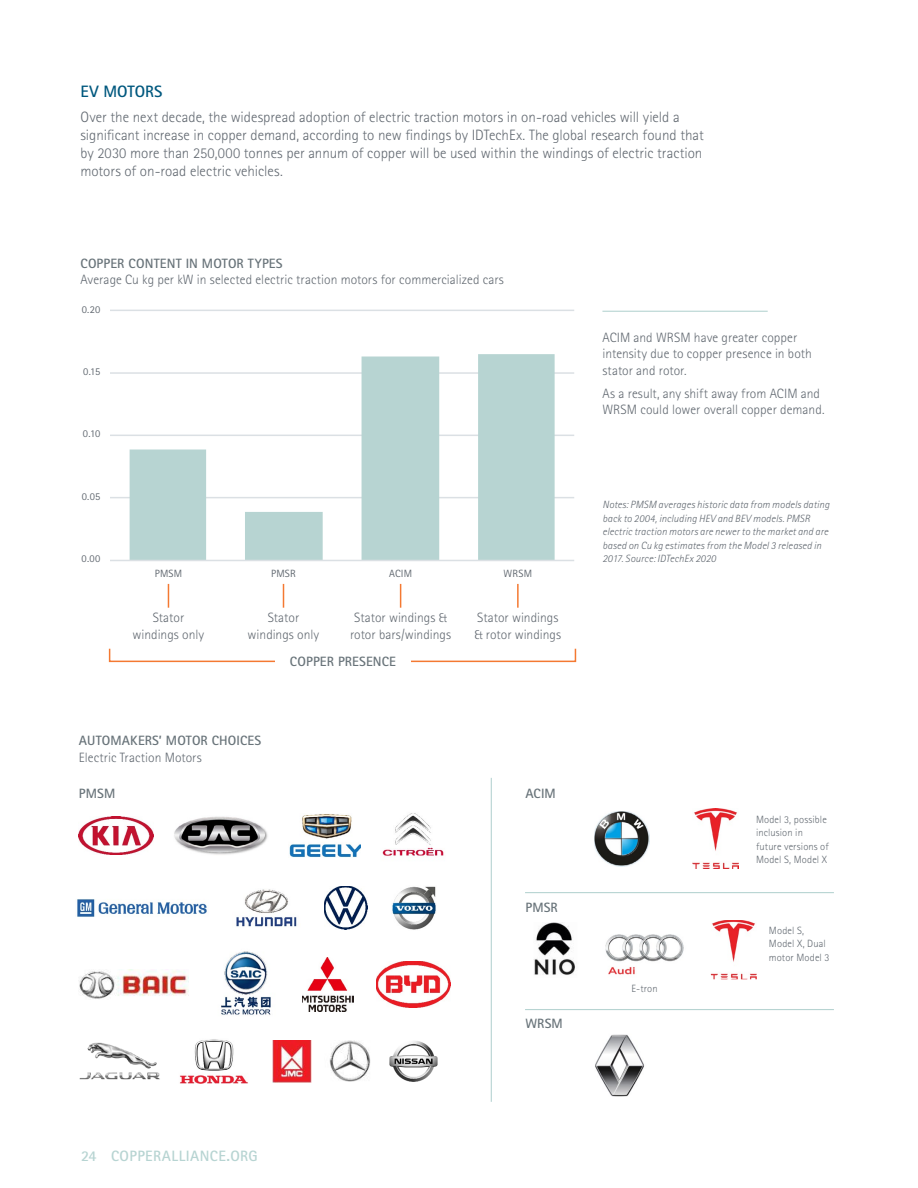
<style>
.page{position:relative;width:918px;height:1188px;background:#fff}
.page>*{position:absolute;margin:0;border:0;box-sizing:border-box;transform-origin:0 0}
.Subhead_1{font:700 16.5px "Rotis Sans Serif Pro";color:#00587e}
.Basic_Body{font:300 15px/18px "Rotis Sans Serif Pro";color:#626971}
.t1{font:700 15px "Rotis Sans Serif Pro";letter-spacing:.03em;color:#b7d4d2}
.Basic_Body-2{font:300 13.5px/16.5px "Rotis Sans Serif Pro";letter-spacing:.005em;color:#626971}
.Chart_Head{font:700 13.5px "Rotis Sans Serif Pro";letter-spacing:.01em;color:#69747a}
.Basic_Body-3{font:italic 300 10.5px/13.5px "Rotis Sans Serif Pro";letter-spacing:.01em;color:#626971}
.Basic_Body-4{font:300 10.5px/13.5px "Rotis Sans Serif Pro";letter-spacing:.015em;color:#626971}
.Basic_Body-5{font:10.5px "Rotis Sans Serif Pro";letter-spacing:.015em;color:#626971}
</style>
<div class="page">
<hr style="left:602px;top:311px;width:166px;height:1px;background:#b7d4d2">
<hr style="left:110px;top:310px;width:464px;height:1px;background:#dbe0e4">
<hr style="left:110px;top:372px;width:464px;height:2px;background:#dbe0e4">
<hr style="left:110px;top:435px;width:464px;height:1px;background:#dbe0e4">
<hr style="left:110px;top:497px;width:464px;height:1px;background:#dbe0e4">
<svg style="left:130px;top:354px;width:425px;height:206px"></svg>
<hr style="left:110px;top:560px;width:464px;height:1px;background:#dbe0e4">
<svg style="left:168px;top:584px;width:1px;height:24px"></svg>
<svg style="left:283px;top:584px;width:1px;height:24px"></svg>
<svg style="left:400px;top:584px;width:1px;height:24px"></svg>
<hr style="left:517px;top:584px;width:2px;height:24px;background:#f47932">
<hr style="left:491px;top:778px;width:1px;height:324px;background:#b7d4d2">
<hr style="left:525px;top:892px;width:309px;height:1px;background:#b7d4d2">
<hr style="left:525px;top:1009px;width:309px;height:1px;background:#b7d4d2">
<img style="left:595px;top:1034px;width:50px;height:63px">
<img style="left:594px;top:811px;width:56px;height:56px">
<img style="left:692px;top:809px;width:46px;height:59px">
<img style="left:711px;top:920px;width:46px;height:59px">
<img style="left:605px;top:934px;width:79px;height:41px">
<img style="left:534px;top:922px;width:41px;height:53px">
<img style="left:289px;top:814px;width:72px;height:43px">
<img style="left:174px;top:816px;width:94px;height:39px">
<img style="left:79px;top:816px;width:75px;height:38px">
<img style="left:382px;top:813px;width:62px;height:43px">
<img style="left:324px;top:886px;width:43px;height:44px">
<img style="left:77px;top:899px;width:130px;height:18px">
<img style="left:392px;top:886px;width:44px;height:44px">
<img style="left:236px;top:889px;width:61px;height:38px">
<img style="left:79px;top:969px;width:110px;height:30px">
<img style="left:221px;top:951px;width:50px;height:64px">
<img style="left:377px;top:962px;width:74px;height:45px">
<img style="left:302px;top:957px;width:51px;height:54px">
<img style="left:273px;top:1040px;width:38px;height:42px">
<img style="left:329px;top:1041px;width:42px;height:40px">
<img style="left:179px;top:1039px;width:69px;height:45px">
<img style="left:389px;top:1041px;width:49px;height:41px">
<img style="left:79px;top:1042px;width:81px;height:38px">
<p class="Subhead_1" style="left:80px;top:81px;width:83px">EV MOTORS</p>
<p class="Basic_Body" style="left:80px;top:108px;width:625px">Over the next decade, the widespread adoption of electric traction motors in on-road vehicles will yield a significant increase in copper demand, according to new findings by IDTechEx. The global research found that by 2030 more than 250,000 tonnes per annum of copper will be used within the windings of electric traction motors of on-road electric vehicles.</p>
<p class="Chart_Head" style="left:80px;top:255px;width:204px">COPPER CONTENT IN MOTOR TYPES</p>
<p class="Basic_Body-2" style="left:80px;top:272px;width:425px">Average Cu kg per kW in selected electric traction motors for commercialized cars</p>
<p class="Basic_Body-5" style="left:82px;top:303px;width:20px">0.20</p>
<p class="Basic_Body-5" style="left:83px;top:365px;width:19px">0.15</p>
<p class="Basic_Body-5" style="left:83px;top:428px;width:19px">0.10</p>
<p class="Basic_Body-5" style="left:82px;top:490px;width:20px">0.05</p>
<p class="Basic_Body-5" style="left:82px;top:552px;width:20px">0.00</p>
<p class="Basic_Body-5" style="left:155px;top:567px;width:29px">PMSM</p>
<p class="Basic_Body-5" style="left:271px;top:567px;width:26px">PMSR</p>
<p class="Basic_Body-5" style="left:389px;top:567px;width:24px">ACIM</p>
<p class="Basic_Body-5" style="left:504px;top:567px;width:30px">WRSM</p>
<p class="Basic_Body-2" style="left:133px;top:610px;width:73px;text-align:center">Stator windings only</p>
<p class="Basic_Body-2" style="left:248px;top:610px;width:73px;text-align:center">Stator windings only</p>
<p class="Basic_Body-2" style="left:350px;top:610px;width:103px;text-align:center">Stator windings &amp; rotor bars/windings</p>
<p class="Basic_Body-2" style="left:475px;top:610px;width:88px">Stator windings &amp; rotor windings</p>
<p class="Chart_Head" style="left:290px;top:653px;width:107px">COPPER PRESENCE</p>
<p class="Chart_Head" style="left:79px;top:732px;width:184px">AUTOMAKERS’ MOTOR CHOICES</p>
<p class="Basic_Body-2" style="left:79px;top:749px;width:124px">Electric Traction Motors</p>
<p class="Chart_Head" style="left:79px;top:785px;width:38px">PMSM</p>
<p class="Chart_Head" style="left:525px;top:785px;width:32px">ACIM</p>
<p class="Chart_Head" style="left:525px;top:899px;width:34px">PMSR</p>
<p class="Chart_Head" style="left:525px;top:1015px;width:39px">WRSM</p>
<p class="Basic_Body-2" style="left:602px;top:329px;width:211px">ACIM and WRSM have greater copper intensity due to copper presence in both stator and rotor.</p>
<p class="Basic_Body-2" style="left:602px;top:385px;width:224px">As a result, any shift away from ACIM and<br>WRSM could lower overall copper demand.</p>
<p class="Basic_Body-3" style="left:602px;top:498px;width:229px">Notes: PMSM averages historic data from models dating back to 2004, including HEV and BEV models. PMSR electric traction motors are newer to the market and are based on Cu kg estimates from the Model 3 released in 2017. Source: IDTechEx 2020</p>
<p class="Basic_Body-4" style="left:756px;top:813px;width:72px">Model 3, possible</p>
<p class="Basic_Body-4" style="left:756px;top:826px;width:48px">inclusion in</p>
<p class="Basic_Body-4" style="left:756px;top:840px;width:74px">future versions of</p>
<p class="Basic_Body-4" style="left:756px;top:853px;width:73px">Model S, Model X</p>
<p class="Basic_Body-4" style="left:632px;top:982px;width:28px">E-tron</p>
<p class="Basic_Body-4" style="left:769px;top:924px;width:62px">Model S,<br>Model X, Dual motor Model 3</p>
<p class="t1" style="left:81px;top:1147px;width:178px">24 COPPERALLIANCE.ORG</p>
</div>
